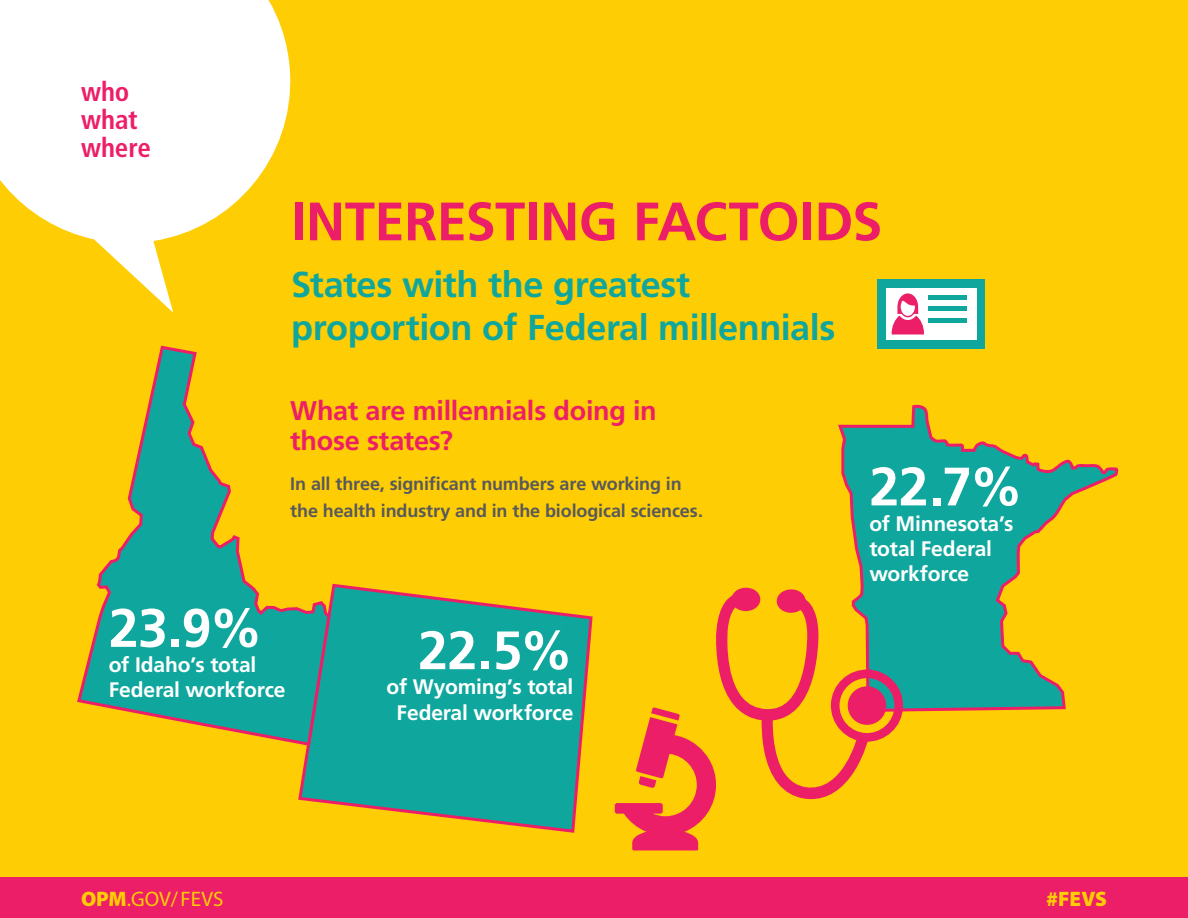
<style>
.page{position:relative;width:1188px;height:918px;background:#fff}
.page>*{position:absolute;margin:0;border:0;box-sizing:border-box;transform-origin:0 0}
.t1{font:700 54px "Frutiger LT Std";letter-spacing:-.005em;color:#ed1e68}
.Body{font:700 54px "Frutiger LT Std";color:#fff}
.Body-2{font:700 36px/43.2px "Frutiger LT Std";letter-spacing:-.01em;color:#0fa79d}
.Body-3{font:700 27px/30px "Frutiger LT Std";letter-spacing:-.01em;color:#ed1e68}
.Body-4{font:700 condensed 27px/27.8px "Frutiger LT Std";letter-spacing:-.005em;color:#ed1e68}
.Body-5{font:700 21px/25.2px "Frutiger LT Std";letter-spacing:-.01em;color:#fff}
.t2{font:21px "Myriad Pro";color:#ffcd03}
.t3{font:900 21px "Myriad Pro";color:#ffcd03}
.Body-6{font:700 18px/27px "Frutiger LT Std";letter-spacing:-.005em;color:#58595b}
.s1{font-weight:900}
</style>
<div class="page">
<div style="left:0;top:0;width:1188px;height:878px;background:#ffcd03"></div>
<div style="left:0;top:878px;width:1188px;height:40px;background:#ed1e68"></div>
<svg style="left:838px;top:404px;width:281px;height:308px"></svg>
<svg style="left:298px;top:583px;width:295px;height:250px"></svg>
<svg style="left:77px;top:345px;width:255px;height:399px"></svg>
<svg style="left:615px;top:588px;width:289px;height:262px"></svg>
<div style="left:877px;top:280px;width:108px;height:69px;background:#0fa79d"></div>
<div style="left:886px;top:289px;width:91px;height:51px;background:#fff"></div>
<div style="left:928px;top:295px;width:39px;height:5px;background:#0fa79d"></div>
<div style="left:928px;top:306px;width:39px;height:5px;background:#0fa79d"></div>
<div style="left:928px;top:318px;width:39px;height:5px;background:#0fa79d"></div>
<svg style="left:892px;top:293px;width:32px;height:42px"></svg>
<svg style="left:0;top:0;width:291px;height:313px;fill:#fff"></svg>
<p class="Body-4" style="left:81px;top:78px;width:72px">who what where</p>
<h1 class="t1" style="left:291px;top:190px;width:593px">INTERESTING FACTOIDS</h1>
<p class="Body-2" style="left:291px;top:263px;width:546px">States with the greatest proportion of Federal millennials</p>
<p class="Body-3" style="left:290px;top:396px;width:368px">What are millennials doing in those states?</p>
<p class="Body-6" style="left:290px;top:471px;width:414px">In all three, significant numbers are working in the health industry and in the biological sciences.</p>
<p class="Body" style="left:869px;top:455px;width:155px">22.7%</p>
<p class="Body-5" style="left:869px;top:536px;width:124px">total Federal workforce</p>
<p class="Body-5" style="left:869px;top:511px;width:146px">of Minnesota’s</p>
<p class="Body" style="left:109px;top:596px;width:156px">23.9%</p>
<p class="Body-5" style="left:109px;top:652px;width:178px">of Idaho’s total<br>Federal workforce</p>
<p class="Body" style="left:418px;top:619px;width:157px">22.5%</p>
<p class="Body-5" style="left:397px;top:700px;width:178px">Federal workforce</p>
<p class="Body-5" style="left:387px;top:675px;width:188px">of Wyoming’s total</p>
<p class="t2" style="left:81px;top:887px;width:144px"><span class="s1">OPM</span>.GOV/FEVS</p>
<p class="t3" style="left:1046px;top:887px;width:62px">#FEVS</p>
</div>
